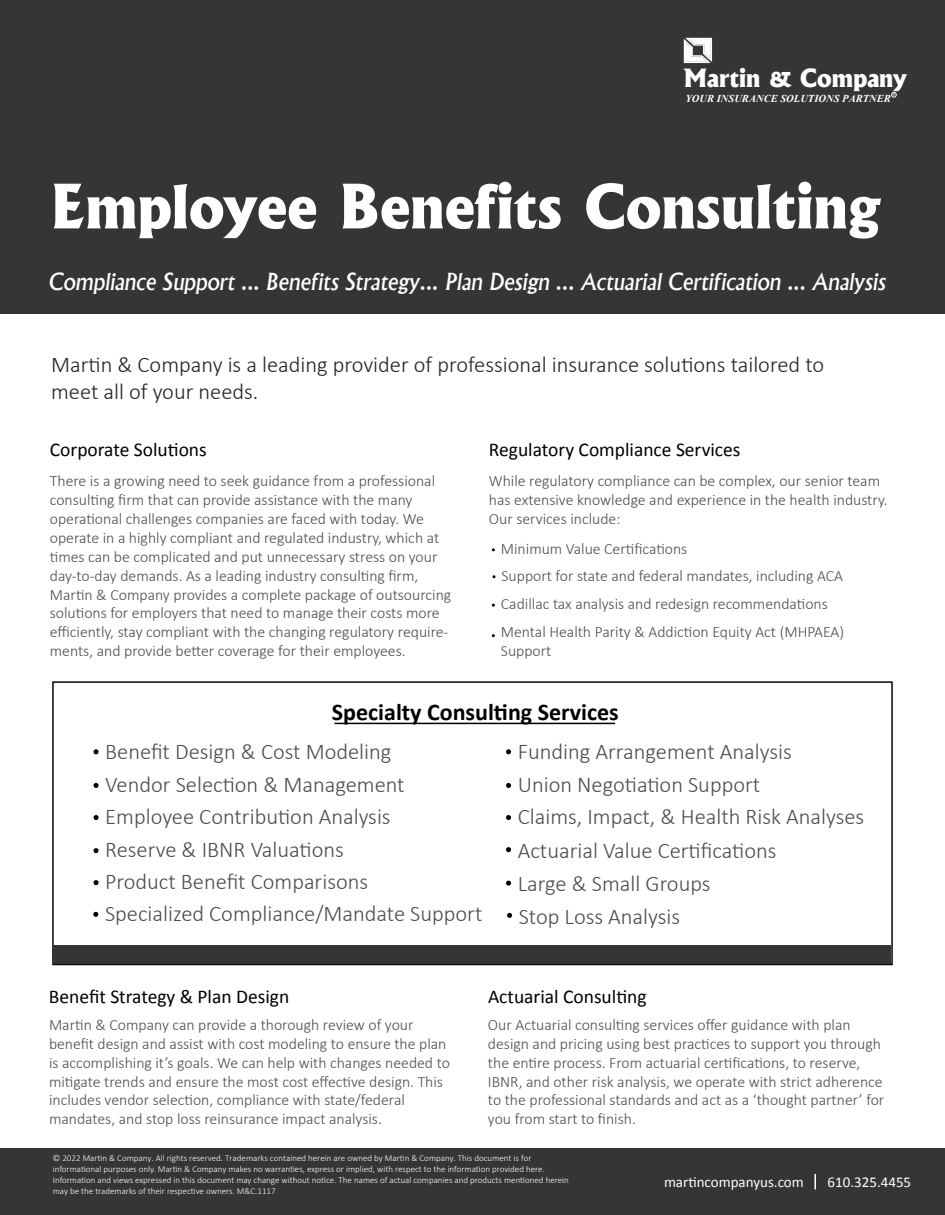
<style>
.page{position:relative;width:945px;height:1215px;background:#fff}
.page>*{position:absolute;margin:0;border:0;box-sizing:border-box;transform-origin:0 0}
.t1{font:800 58.5px "Albertus";color:#fff}
.t2{font:700 24px "Calibri";color:#000}
.t3{font:800 24px "Albertus";color:#fff}
.t4{font:300 22.5px/33.2px "Calibri";color:#4c4c4c}
.t5{font:300 22.5px/27px "Calibri";color:#232323}
.t6{font:italic 500 22.5px "Albertus";color:#fff}
.t7{font:19.5px "Calibri";color:#000}
.t8{font:300 15.75px/18.9px "Calibri";color:#4c4c4c}
.t9{font:15px "Calibri";color:#fff}
.t10{font:italic 700 10.5px "Times New Roman";color:#fff}
.t11{font:300 9px/10.8px "Calibri";color:#fff}
.t12{font:4.5px "Myriad Pro";color:#fff}
.s1{font-style:inherit}
</style>
<div class="page">
<div style="left:52px;top:681px;width:841px;height:284px;background:#fff;border:2px solid #070707"></div>
<div style="left:54px;top:946px;width:837px;height:18px;background:#353535"></div>
<div style="left:0;top:1148px;width:945px;height:66px;background:#353535"></div>
<div style="left:0;top:0;width:945px;height:313px;background:#353535"></div>
<svg style="left:814px;top:1174px;width:2px;height:15px"></svg>
<hr style="left:334px;top:723px;width:281px;height:1px;background:#000">
<svg style="left:506px;top:749px;width:5px;height:5px"></svg>
<svg style="left:506px;top:783px;width:5px;height:5px"></svg>
<svg style="left:506px;top:815px;width:5px;height:5px"></svg>
<svg style="left:506px;top:847px;width:5px;height:5px"></svg>
<svg style="left:94px;top:749px;width:5px;height:5px"></svg>
<svg style="left:94px;top:783px;width:5px;height:5px"></svg>
<svg style="left:94px;top:815px;width:5px;height:5px"></svg>
<svg style="left:93px;top:912px;width:5px;height:5px"></svg>
<svg style="left:94px;top:848px;width:5px;height:5px"></svg>
<svg style="left:94px;top:880px;width:5px;height:5px"></svg>
<svg style="left:506px;top:881px;width:5px;height:5px"></svg>
<svg style="left:507px;top:913px;width:5px;height:5px"></svg>
<svg style="left:684px;top:38px;width:28px;height:25px"></svg>
<svg style="left:891px;top:92px;width:6px;height:5px"></svg>
<h2 class="t3" style="left:684px;top:63px;width:224px">Martin &amp; Company</h2>
<p class="t10" style="left:685px;top:91px;width:207px">YOUR INSURANCE SOLUTIONS PARTNER</p>
<p class="t12" style="left:893px;top:92px;width:4px">R</p>
<h1 class="t1" style="left:50px;top:170px;width:832px">Employee Benefits Consulting</h1>
<h3 class="t6" style="left:49px;top:268px;width:839px">Compliance Support ... Benefits Strategy... Plan Design ... Actuarial Certification ... Analysis</h3>
<h3 class="t5" style="left:51px;top:350px;width:775px">Martin &amp; Company is a leading provider of professional insurance solutions tailored to meet all of your needs.</h3>
<p class="t7" style="left:50px;top:437px;width:158px">Corporate Solutions</p>
<p class="t8" style="left:50px;top:471px;width:403px">There is a growing need to seek guidance from a professional consulting firm that can provide assistance with the many operational challenges companies are faced with today. We operate in a highly compliant and regulated industry, which at times can be complicated and put unnecessary stress on your day-to-day demands. As a leading industry consulting firm, Martin &amp; Company provides a complete package of outsourcing solutions for employers that need to manage their costs more efficiently, stay compliant with the changing regulatory require&shy;ments, and provide better coverage for their employees.</p>
<p class="t7" style="left:489px;top:437px;width:253px">Regulatory Compliance Services</p>
<p class="t8" style="left:489px;top:471px;width:400px">While regulatory compliance can be complex, our senior team has extensive knowledge and experience in the health industry.<br>Our services include:</p>
<p class="t8" style="left:501px;top:535px;width:344px;line-height:26.8px">Minimum Value Certifications<br>Support for state and federal mandates, including ACA</p>
<p class="t8" style="left:501px;top:590px;width:345px;line-height:27.5px">Cadillac tax analysis and redesign recommendations<br>Mental Health Parity &amp; Addiction Equity Act (MHPAEA)</p>
<p class="t8" style="left:501px;top:641px;width:52px">Support</p>
<h2 class="t2" style="left:332px;top:697px;width:288px">Specialty Consulting Services</h2>
<h3 class="t4" style="left:518px;top:734px;width:348px">Funding Arrangement Analysis<br>Union Negotiation Support<br>Claims, Impact, &amp; Health Risk Analyses<br>Actuarial Value Certifications</h3>
<h3 class="t4" style="left:105px;top:734px;width:301px">Benefit Design &amp; Cost Modeling<br>Vendor Selection &amp; Management<br>Employee Contribution Analysis</h3>
<h3 class="t4" style="left:105px;top:834px;width:264px;line-height:32px">Reserve &amp; IBNR Valuations<br>Product Benefit Comparisons</h3>
<h3 class="t4" style="left:518px;top:868px;width:194px;line-height:32.2px">Large &amp; Small Groups<br>Stop Loss Analysis</h3>
<h3 class="t4" style="left:105px;top:897px;width:379px">Specialized Compliance/Mandate Support</h3>
<p class="t7" style="left:49px;top:984px;width:242px">Benefit Strategy &amp; Plan Design</p>
<p class="t8" style="left:49px;top:1015px;width:402px">Martin &amp; Company can provide a thorough review of your benefit design and assist with cost modeling to ensure the plan is accomplishing it’s goals. We can help with changes needed to mitigate trends and ensure the most cost effective design. This includes vendor selection, compliance with state/federal mandates, and stop loss reinsurance impact analysis.</p>
<p class="t7" style="left:488px;top:984px;width:160px">Actuarial Consulting</p>
<p class="t8" style="left:488px;top:1015px;width:398px">Our Actuarial consulting services offer guidance with plan design and pricing using best practices to support you through the entire process. From actuarial certifications, to reserve, IBNR, and other risk analysis, we operate with strict adherence to the professional standards and act as a ‘thought partner’ for you from start to finish.</p>
<p class="t11" style="left:53px;top:1153px;width:518px">© 20<span class="s1">22</span> Martin &amp; Company. All rights reserved. Trademarks contained herein are owned by Martin &amp; Company. This document is for informational purposes only. Martin &amp; Company makes no warranties, express or implied, with respect to the information provided here.<br>Information and views expressed in this document may change without notice. The names of actual companies and products mentioned herein may be the trademarks of their respective owners. M&amp;C.1117</p>
<p class="t9" style="left:664px;top:1172px;width:141px">martincompanyus.com</p>
<p class="t9" style="left:828px;top:1173px;width:85px">610.325.4455</p>
</div>
